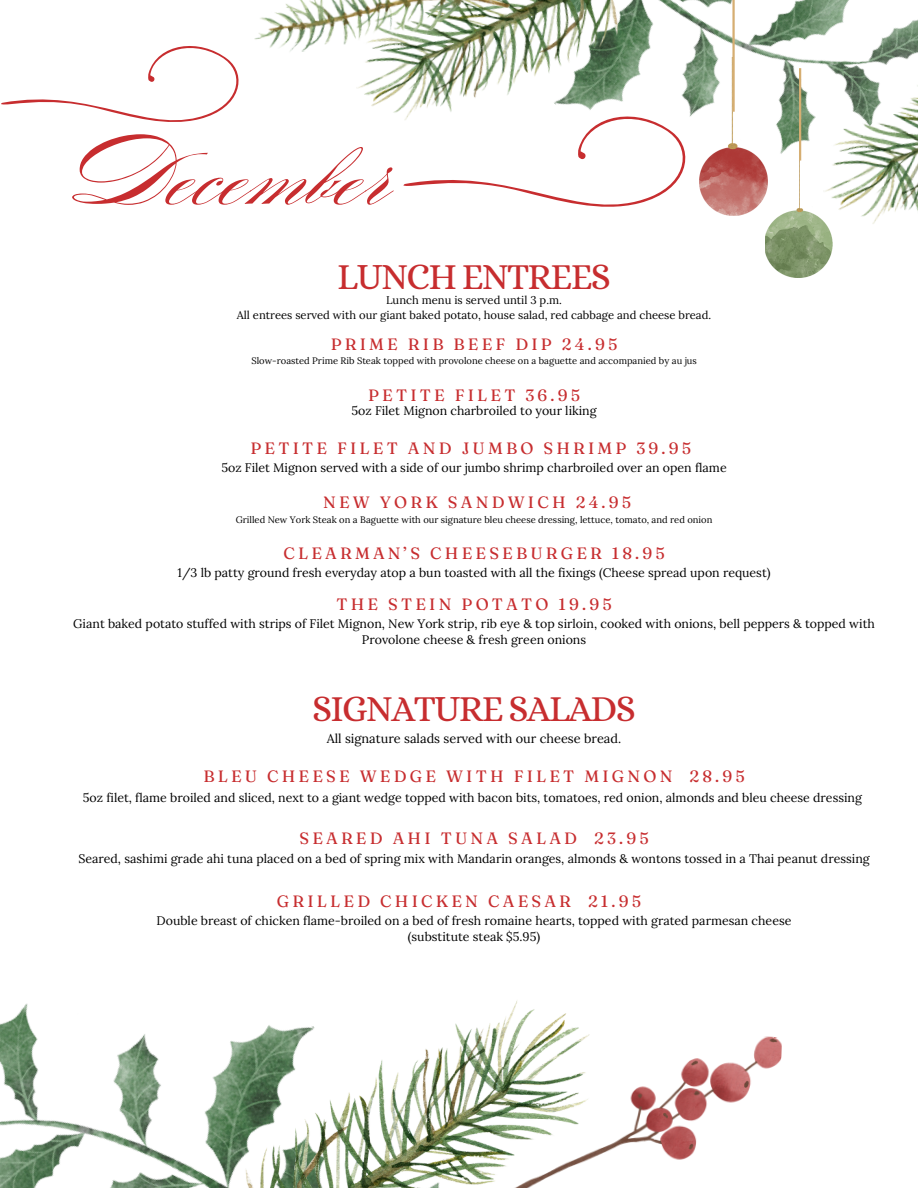
<style>
.page{position:relative;width:918px;height:1188px;background:#fff}
.page>*{position:absolute;margin:0;border:0;box-sizing:border-box;transform-origin:0 0}
.t1{font:81.6px "Burgues Script";color:#c72d2f}
.t2{font:36.9px "Alice";letter-spacing:-.05em;color:#c72d2f}
.t3{font:16.35px "Fraunces 9 pt";letter-spacing:.195em;color:#c72d2f}
.t4{font:12.75px "Lora";color:#000}
.t5{font:12.3px/16.5px "Lora";color:#000;text-align:center}
.t6{font:11.25px/15px "Lora";color:#000;text-align:center}
.t7{font:9.3px "Lora";color:#000}
</style>
<div class="page">
<svg style="left:1px;top:46px;width:238px;height:76px"></svg>
<img style="left:403px;top:0;width:416px;height:207px">
<img style="left:0;top:1003px;width:183px;height:185px">
<img style="left:183px;top:1000px;width:383px;height:188px">
<img style="left:437px;top:1026px;width:345px;height:162px">
<img style="left:765px;top:161px;width:61px;height:117px">
<img style="left:699px;top:57px;width:69px;height:159px">
<hr style="left:799px;top:68px;width:2px;height:93px;background:#d6ae72">
<hr style="left:732px;top:0;width:3px;height:112px;background:#d6ae72">
<img style="left:356px;top:0;width:321px;height:161px">
<img style="left:819px;top:0;width:99px;height:265px">
<img style="left:254px;top:0;width:258px;height:57px">
<p class="t1" style="left:74px;top:126px;width:321px">December</p>
<h4 class="t2" style="left:337px;top:255px;width:275px">LUNCH ENTREES</h4>
<h3 class="t6" style="left:237px;top:292px;width:476px">Lunch menu is served until 3 p.m.<br>All entrees served with our giant baked potato, house salad, red cabbage and cheese bread.</h3>
<h2 class="t3" style="left:331px;top:334px;width:288px">PRIME RIB BEEF DIP 24.95</h2>
<h5 class="t3" style="left:368px;top:385px;width:213px">PETITE FILET 36.95</h5>
<h3 class="t7" style="left:251px;top:355px;width:447px">Slow-roasted Prime Rib Steak topped with provolone cheese on a baguette and accompanied by au jus</h3>
<p class="t5" style="left:351px;top:402px;width:247px">5oz Filet Mignon charbroiled to your liking</p>
<h3 class="t3" style="left:250px;top:438px;width:442px">PETITE FILET AND JUMBO SHRIMP 39.95</h3>
<h3 class="t5" style="left:221px;top:459px;width:507px">5oz Filet Mignon served with a side of our jumbo shrimp charbroiled over an open flame</h3>
<p class="t3" style="left:323px;top:492px;width:310px">NEW YORK SANDWICH 24.95</p>
<h3 class="t7" style="left:236px;top:513px;width:478px">Grilled New York Steak on a Baguette with our signature bleu cheese dressing, lettuce, tomato, and red onion</h3>
<h4 class="t3" style="left:283px;top:543px;width:383px">CLEARMAN’S CHEESEBURGER 18.95</h4>
<h3 class="t5" style="left:178px;top:564px;width:595px">1/3 lb patty ground fresh everyday atop a bun toasted with all the fixings (Cheese spread upon request)</h3>
<h2 class="t3" style="left:336px;top:594px;width:277px">THE STEIN POTATO 19.95</h2>
<h4 class="t5" style="left:73px;top:615px;width:803px">Giant baked potato stuffed with strips of Filet Mignon, New York strip, rib eye &amp; top sirloin, cooked with onions, bell peppers &amp; topped with<br>Provolone cheese &amp; fresh green onions</h4>
<h3 class="t2" style="left:312px;top:687px;width:325px">SIGNATURE SALADS</h3>
<h4 class="t4" style="left:327px;top:730px;width:296px">All signature salads served with our cheese bread.</h4>
<h3 class="t3" style="left:203px;top:766px;width:543px">BLEU CHEESE WEDGE WITH FILET MIGNON 28.95</h3>
<h4 class="t5" style="left:83px;top:789px;width:780px">5oz filet, flame broiled and sliced, next to a giant wedge topped with bacon bits, tomatoes, red onion, almonds and bleu cheese dressing</h4>
<p class="t3" style="left:299px;top:828px;width:351px">SEARED AHI TUNA SALAD 23.95</p>
<h3 class="t5" style="left:78px;top:850px;width:793px">Seared, sashimi grade ahi tuna placed on a bed of spring mix with Mandarin oranges, almonds &amp; wontons tossed in a Thai peanut dressing</h3>
<h4 class="t3" style="left:277px;top:891px;width:366px">GRILLED CHICKEN CAESAR 21.95</h4>
<h4 class="t5" style="left:157px;top:912px;width:636px">Double breast of chicken flame-broiled on a bed of fresh romaine hearts, topped with grated parmesan cheese (substitute steak $5.95)</h4>
</div>
